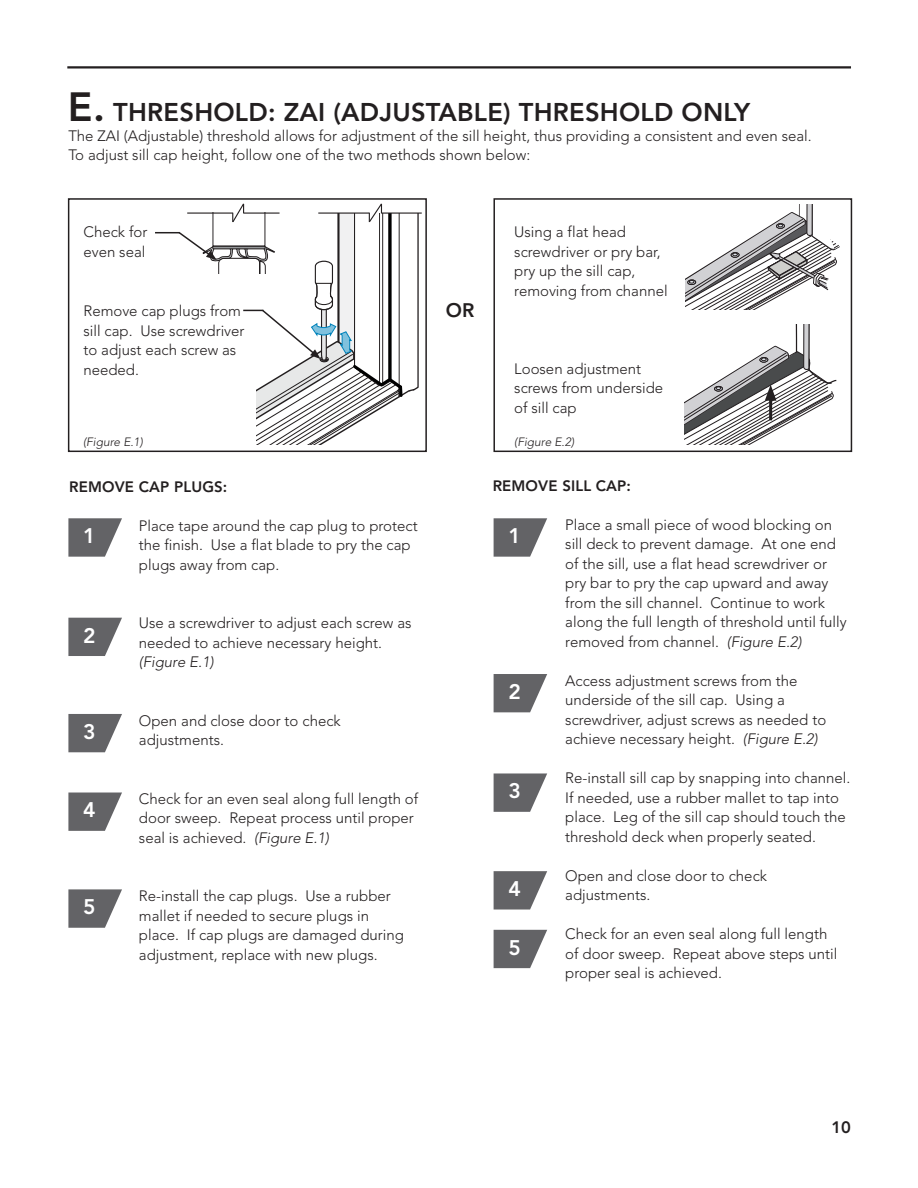
<style>
.page{position:relative;width:918px;height:1188px;background:#fff}
.page>*{position:absolute;margin:0;border:0;box-sizing:border-box;transform-origin:0 0}
.t1{font:800 25.5px "Avenir LT Std";letter-spacing:.01em;color:#231f20}
.t2{font:800 21px "Avenir LT Std";color:#fff}
.t3{font:800 19.5px "Avenir LT Std";color:#231f20}
.t4{font:800 16.5px "Avenir LT Std";color:#231f20}
.t5{font:300 15px/19.5px "Avenir LT Std";color:#231f20}
.t6{font:800 15px "Avenir LT Std";letter-spacing:.01em;color:#231f20}
.t7{font:italic 300 15px "Avenir LT Std";color:#231f20}
.t8{font:italic 300 12px "Avenir LT Std";color:#231f20}
.s1{font-size:40.5px}
.s2{font-style:italic}
</style>
<div class="page">
<hr style="left:67px;top:66px;width:784px;height:3px;background:#231f20">
<div style="left:68px;top:198px;width:359px;height:254px;border:2px solid #231f20"></div>
<div style="left:493px;top:198px;width:359px;height:254px;border:2px solid #231f20"></div>
<svg style="left:685px;top:205px;width:155px;height:105px"></svg>
<svg style="left:155px;top:203px;width:264px;height:241px"></svg>
<hr style="left:381px;top:213px;width:41px;height:1px;background:#231f20">
<svg style="left:684px;top:325px;width:153px;height:119px"></svg>
<svg style="left:68px;top:518px;width:54px;height:39px"></svg>
<svg style="left:68px;top:618px;width:54px;height:38px"></svg>
<svg style="left:68px;top:714px;width:54px;height:38px;background:#7c7c7f"></svg>
<svg style="left:68px;top:793px;width:54px;height:38px"></svg>
<svg style="left:68px;top:889px;width:54px;height:39px;background:#7e7e81"></svg>
<svg style="left:494px;top:518px;width:53px;height:39px;background:#7d7d80"></svg>
<svg style="left:494px;top:674px;width:53px;height:38px;background:#7b7b7d"></svg>
<svg style="left:494px;top:773px;width:53px;height:39px;background:#7d7d80"></svg>
<svg style="left:494px;top:871px;width:53px;height:39px"></svg>
<svg style="left:494px;top:930px;width:53px;height:38px;background:#7b7b7e"></svg>
<p class="t1" style="left:68px;top:97px;width:684px"><span class="s1">E.</span> THRESHOLD: ZAI (ADJUSTABLE) THRESHOLD ONLY</p>
<p class="t5" style="left:68px;top:126px;width:745px">The ZAI (Adjustable) threshold allows for adjustment of the sill height, thus providing a consistent and even seal.</p>
<p class="t5" style="left:68px;top:145px;width:464px">To adjust sill cap height, follow one of the two methods shown below:</p>
<p class="t5" style="left:83px;top:223px;width:65px">Check for</p>
<p class="t5" style="left:83px;top:242px;width:63px">even seal</p>
<p class="t5" style="left:83px;top:301px;width:163px">Remove cap plugs from sill cap. Use screwdriver to adjust each screw as needed.</p>
<p class="t3" style="left:446px;top:299px;width:30px">OR</p>
<p class="t5" style="left:514px;top:223px;width:155px">Using a flat head screwdriver or pry bar, pry up the sill cap, removing from channel</p>
<p class="t5" style="left:514px;top:359px;width:150px">Loosen adjustment screws from underside of sill cap</p>
<p class="t8" style="left:83px;top:435px;width:61px">(Figure E.1)</p>
<p class="t8" style="left:514px;top:435px;width:61px">(Figure E.2)</p>
<p class="t6" style="left:69px;top:478px;width:160px">REMOVE CAP PLUGS:</p>
<p class="t6" style="left:493px;top:477px;width:140px">REMOVE SILL CAP:</p>
<p class="t2" style="left:83px;top:523px;width:14px">1</p>
<p class="t5" style="left:565px;top:515px;width:283px">Place a small piece of wood blocking on sill deck to prevent damage. At one end of the sill, use a flat head screwdriver or pry bar to pry the cap upward and away from the sill channel. Continue to work along the full length of threshold until fully removed from channel. <span class="s2">(Figure E.2)</span></p>
<p class="t5" style="left:565px;top:671px;width:262px">Access adjustment screws from the underside of the sill cap. Using a screwdriver, adjust screws as needed to achieve necessary height. <span class="s2">(Figure E.2)</span></p>
<p class="t5" style="left:565px;top:768px;width:287px">Re-install sill cap by snapping into channel.<br>If needed, use a rubber mallet to tap into place. Leg of the sill cap should touch the threshold deck when properly seated.</p>
<p class="t5" style="left:565px;top:866px;width:203px">Open and close door to check adjustments.</p>
<p class="t5" style="left:565px;top:924px;width:274px">Check for an even seal along full length of door sweep. Repeat above steps until proper seal is achieved.</p>
<p class="t5" style="left:139px;top:516px;width:280px">Place tape around the cap plug to protect the finish. Use a flat blade to pry the cap plugs away from cap.</p>
<p class="t2" style="left:508px;top:523px;width:14px">1</p>
<p class="t5" style="left:139px;top:613px;width:274px">Use a screwdriver to adjust each screw as needed to achieve necessary height.</p>
<p class="t7" style="left:139px;top:653px;width:76px">(Figure E.1)</p>
<p class="t2" style="left:83px;top:623px;width:14px">2</p>
<p class="t2" style="left:508px;top:679px;width:14px">2</p>
<p class="t5" style="left:139px;top:711px;width:203px">Open and close door to check adjustments.</p>
<p class="t2" style="left:83px;top:719px;width:14px">3</p>
<p class="t2" style="left:508px;top:779px;width:14px">3</p>
<p class="t5" style="left:139px;top:789px;width:281px">Check for an even seal along full length of door sweep. Repeat process until proper seal is achieved. <span class="s2">(Figure E.1)</span></p>
<p class="t2" style="left:83px;top:798px;width:14px">4</p>
<p class="t2" style="left:508px;top:876px;width:14px">4</p>
<p class="t5" style="left:139px;top:886px;width:267px">Re-install the cap plugs. Use a rubber mallet if needed to secure plugs in place. If cap plugs are damaged during adjustment, replace with new plugs.</p>
<p class="t2" style="left:83px;top:895px;width:14px">5</p>
<p class="t2" style="left:508px;top:935px;width:14px">5</p>
<p class="t4" style="left:831px;top:1117px;width:21px">10</p>
</div>
